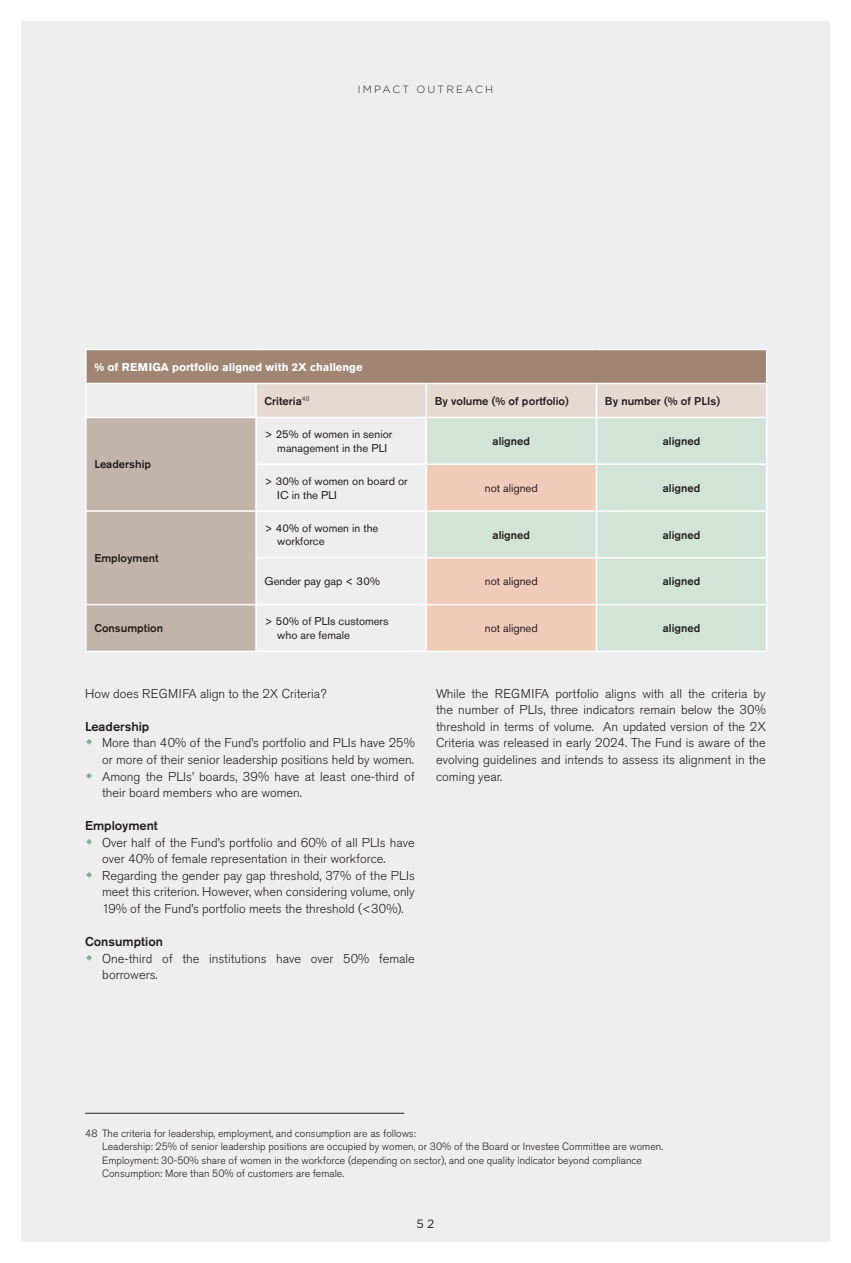
<style>
.page{position:relative;width:851px;height:1263px;background:#fff}
.page>*{position:absolute;margin:0;border:0;box-sizing:border-box;transform-origin:0 0}
.t1{font:300 12.75px/16.5px "Akzidenz Grotesk Pro";color:#231f20;text-align:justify}
.t2{font:500 12.75px "Akzidenz Grotesk Pro";color:#231f20}
.t3{font:300 12px "Akzidenz Grotesk Pro";color:#231f20}
.t4{font:12px "Gotham";color:#231f20}
.t5{font:11.25px/13.5px "Akzidenz Grotesk Pro";color:#231f20}
.t6{font:500 11.25px "Akzidenz Grotesk Pro";color:#231f20}
.t7{font:700 11.25px "Akzidenz Grotesk Pro";color:#fff}
.t8{font:300 10.5px/13.5px "Akzidenz Grotesk Pro";color:#231f20}
.t9{font:300 10.5px "Gotham";letter-spacing:.2em;color:#231f20}
</style>
<div class="page">
<div style="left:21px;top:21px;width:808px;height:1221px;background:#eeeeef"></div>
<div style="left:86px;top:349px;width:680px;height:34px;background:#a18573"></div>
<svg style="left:87px;top:384px;width:678px;height:267px"></svg>
<hr style="left:85px;top:349px;width:171px;height:1px;background:#fff">
<hr style="left:85px;top:350px;width:2px;height:33px;background:#fff">
<hr style="left:256px;top:349px;width:170px;height:1px;background:#fff">
<hr style="left:426px;top:349px;width:170px;height:1px;background:#fff">
<hr style="left:596px;top:349px;width:171px;height:1px;background:#fff">
<hr style="left:765px;top:350px;width:2px;height:33px;background:#fff">
<hr style="left:85px;top:383px;width:171px;height:1px;background:#fff">
<hr style="left:85px;top:384px;width:2px;height:33px;background:#fff">
<hr style="left:256px;top:383px;width:170px;height:1px;background:#fff">
<hr style="left:255px;top:384px;width:2px;height:33px;background:#fff">
<hr style="left:426px;top:383px;width:170px;height:1px;background:#fff">
<hr style="left:425px;top:384px;width:2px;height:33px;background:#fff">
<hr style="left:596px;top:383px;width:171px;height:1px;background:#fff">
<hr style="left:595px;top:384px;width:2px;height:33px;background:#fff">
<hr style="left:765px;top:384px;width:2px;height:33px;background:#fff">
<hr style="left:85px;top:417px;width:171px;height:1px;background:#fff">
<hr style="left:85px;top:418px;width:2px;height:46px;background:#fff">
<hr style="left:256px;top:417px;width:170px;height:1px;background:#fff">
<hr style="left:255px;top:418px;width:2px;height:45px;background:#fff">
<hr style="left:426px;top:417px;width:170px;height:1px;background:#fff">
<hr style="left:425px;top:418px;width:2px;height:45px;background:#fff">
<hr style="left:596px;top:417px;width:171px;height:1px;background:#fff">
<hr style="left:595px;top:418px;width:2px;height:45px;background:#fff">
<hr style="left:765px;top:418px;width:2px;height:45px;background:#fff">
<hr style="left:85px;top:464px;width:2px;height:46px;background:#fff">
<hr style="left:255px;top:463px;width:171px;height:2px;background:#fff">
<hr style="left:255px;top:465px;width:2px;height:45px;background:#fff">
<hr style="left:426px;top:463px;width:170px;height:2px;background:#fff">
<hr style="left:425px;top:465px;width:2px;height:45px;background:#fff">
<hr style="left:596px;top:463px;width:171px;height:2px;background:#fff">
<hr style="left:595px;top:465px;width:2px;height:45px;background:#fff">
<hr style="left:765px;top:465px;width:2px;height:45px;background:#fff">
<hr style="left:256px;top:510px;width:170px;height:2px;background:#fff">
<hr style="left:426px;top:510px;width:170px;height:2px;background:#fff">
<hr style="left:425px;top:512px;width:2px;height:45px;background:#fff">
<hr style="left:596px;top:510px;width:171px;height:2px;background:#fff">
<hr style="left:595px;top:512px;width:2px;height:45px;background:#fff">
<hr style="left:765px;top:512px;width:2px;height:45px;background:#fff">
<hr style="left:255px;top:557px;width:171px;height:2px;background:#fff">
<hr style="left:426px;top:557px;width:170px;height:2px;background:#fff">
<hr style="left:425px;top:559px;width:2px;height:45px;background:#fff">
<hr style="left:596px;top:557px;width:171px;height:2px;background:#fff">
<hr style="left:595px;top:559px;width:2px;height:45px;background:#fff">
<hr style="left:765px;top:559px;width:2px;height:45px;background:#fff">
<hr style="left:256px;top:604px;width:170px;height:1px;background:#fff">
<hr style="left:426px;top:604px;width:170px;height:1px;background:#fff">
<hr style="left:425px;top:605px;width:2px;height:46px;background:#fff">
<hr style="left:596px;top:604px;width:171px;height:1px;background:#fff">
<hr style="left:595px;top:605px;width:2px;height:46px;background:#fff">
<hr style="left:765px;top:605px;width:2px;height:46px;background:#fff">
<hr style="left:256px;top:651px;width:170px;height:1px;background:#fff">
<hr style="left:426px;top:651px;width:170px;height:1px;background:#fff">
<hr style="left:596px;top:651px;width:171px;height:1px;background:#fff">
<hr style="left:85px;top:512px;width:2px;height:46px;background:#fff">
<hr style="left:85px;top:558px;width:2px;height:46px;background:#fff">
<hr style="left:85px;top:510px;width:171px;height:2px;background:#fff">
<hr style="left:255px;top:512px;width:2px;height:45px;background:#fff">
<hr style="left:255px;top:559px;width:2px;height:45px;background:#fff">
<hr style="left:85px;top:605px;width:2px;height:46px;background:#fff">
<hr style="left:85px;top:604px;width:171px;height:1px;background:#fff">
<hr style="left:255px;top:605px;width:2px;height:46px;background:#fff">
<hr style="left:85px;top:651px;width:171px;height:1px;background:#fff">
<hr style="left:85px;top:1113px;width:319px;height:1px;background:#231f20">
<p class="t9" style="left:358px;top:83px;width:137px">IMPACT OUTREACH</p>
<p class="t7" style="left:94px;top:359px;width:270px">% of REMIGA portfolio aligned with 2X challenge</p>
<p class="t6" style="left:264px;top:393px;width:47px">Criteria<sup>48</sup></p>
<p class="t6" style="left:434px;top:393px;width:135px">By volume (% of portfolio)</p>
<p class="t6" style="left:605px;top:393px;width:117px">By number (% of PLIs)</p>
<p class="t6" style="left:94px;top:457px;width:58px">Leadership</p>
<p class="t6" style="left:94px;top:551px;width:66px">Employment</p>
<p class="t5" style="left:277px;top:428px;width:116px;text-indent:-13px">&gt; 25% of women in senior management in the PLI</p>
<p class="t6" style="left:492px;top:434px;width:39px">aligned</p>
<p class="t6" style="left:662px;top:434px;width:39px">aligned</p>
<p class="t5" style="left:277px;top:474px;width:132px;text-indent:-13px">&gt; 30% of women on board or<br>IC in the PLI</p>
<p class="t5" style="left:485px;top:481px;width:54px">not aligned</p>
<p class="t6" style="left:662px;top:481px;width:39px">aligned</p>
<p class="t5" style="left:277px;top:521px;width:103px;text-indent:-13px">&gt; 40% of women in the workforce</p>
<p class="t6" style="left:492px;top:527px;width:39px">aligned</p>
<p class="t6" style="left:662px;top:527px;width:39px">aligned</p>
<p class="t5" style="left:264px;top:575px;width:117px">Gender pay gap &lt; 30%</p>
<p class="t5" style="left:484px;top:575px;width:54px">not aligned</p>
<p class="t6" style="left:662px;top:574px;width:39px">aligned</p>
<p class="t6" style="left:94px;top:621px;width:70px">Consumption</p>
<p class="t5" style="left:277px;top:615px;width:113px;text-indent:-13px">&gt; 50% of PLIs customers who are female</p>
<p class="t5" style="left:484px;top:621px;width:54px">not aligned</p>
<p class="t6" style="left:662px;top:621px;width:39px">aligned</p>
<p class="t1" style="left:85px;top:685px;width:243px">How does REGMIFA align to the 2X Criteria?</p>
<p class="t2" style="left:85px;top:718px;width:66px">Leadership</p>
<p class="t1" style="left:102px;top:735px;width:314px">More than 40% of the Fund’s portfolio and PLIs have 25% or more of their senior leadership positions held by women.<br>Among the PLIs’ boards, 39% have at least one-third of their board members who are women.</p>
<p class="t2" style="left:85px;top:817px;width:74px">Employment</p>
<p class="t1" style="left:102px;top:834px;width:314px;text-align:left">Over half of the Fund’s portfolio and 60% of all PLIs have over 40% of female representation in their workforce.<br>Regarding the gender pay gap threshold, 37% of the PLIs meet this criterion. However, when considering volume, only 19% of the Fund’s portfolio meets the threshold (&lt;30%).</p>
<p class="t2" style="left:85px;top:933px;width:79px">Consumption</p>
<p class="t1" style="left:102px;top:950px;width:314px">One-third of the institutions have over 50% female borrowers.</p>
<p class="t1" style="left:436px;top:685px;width:331px">While the REGMIFA portfolio aligns with all the criteria by the number of PLIs, three indicators remain below the 30% threshold in terms of volume. An updated version of the 2X Criteria was released in early 2024. The Fund is aware of the evolving guidelines and intends to assess its alignment in the coming year.</p>
<p class="t8" style="left:102px;top:1126px;width:562px;text-indent:-17px">48 The criteria for leadership, employment, and consumption are as follows:<br>Leadership: 25% of senior leadership positions are occupied by women, or 30% of the Board or Investee Committee are women.<br>Employment: 30-50% share of women in the workforce (depending on sector), and one quality indicator beyond compliance Consumption: More than 50% of customers are female.</p>
<p class="t3" style="left:414px;top:1216px;width:19px">5 2</p>
<p class="t4" style="left:416px;top:1216px;width:20px">5 2</p>
</div>
